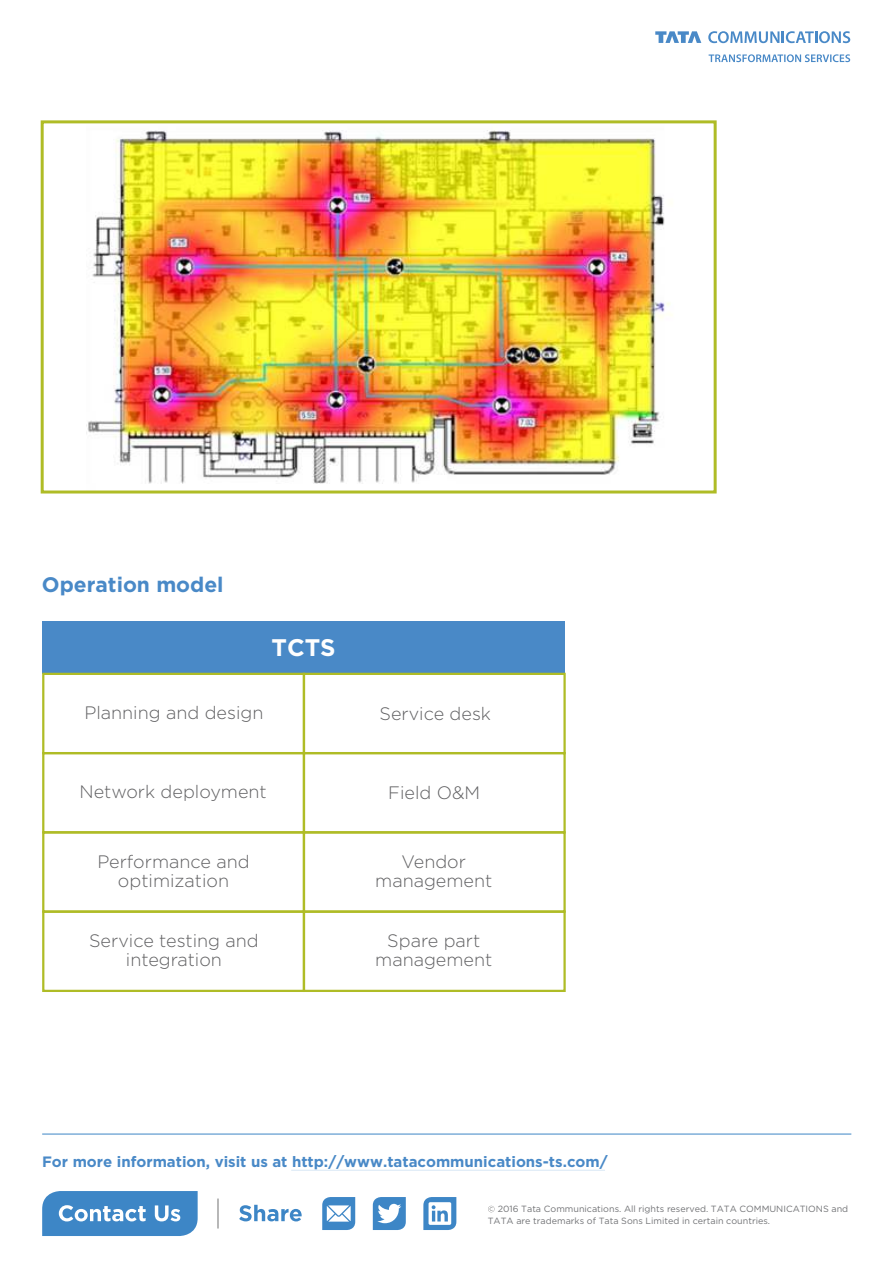
<style>
.page{position:relative;width:893px;height:1263px;background:#fff}
.page>*{position:absolute;margin:0;border:0;box-sizing:border-box;transform-origin:0 0}
.t1{font:700 24px "Gotham";color:#fefefe}
.t2{font:700 21px "Gotham";color:#4989c7}
.t3{font:300 18px/19.2px "Gotham";color:#606062;text-align:center}
.t4{font:700 15px "Gotham";color:#4989c7}
.t5{font:9px/12.3px "Gotham";color:#727376}
</style>
<div class="page">
<img style="left:86px;top:130px;width:586px;height:354px">
<div style="left:41px;top:120px;width:676px;height:373px;border:3px solid #afbc26"></div>
<hr style="left:42px;top:1134px;width:809px;height:1px;background:#3d86c6">
<svg style="left:42px;top:1191px;width:156px;height:45px;background:#5796cd"></svg>
<svg style="left:423px;top:1197px;width:33px;height:33px"></svg>
<svg style="left:373px;top:1197px;width:33px;height:33px"></svg>
<svg style="left:322px;top:1197px;width:33px;height:33px"></svg>
<svg style="left:239px;top:1205px;width:63px;height:16px"></svg>
<hr style="left:218px;top:1198px;width:1px;height:30px;background:#717171">
<hr style="left:291px;top:1170px;width:314px;height:1px;background:#d8e7f4">
<svg style="left:488px;top:1206px;width:6px;height:6px"></svg>
<svg style="left:708px;top:31px;width:142px;height:12px"></svg>
<svg style="left:655px;top:31px;width:46px;height:12px"></svg>
<svg style="left:709px;top:54px;width:141px;height:8px"></svg>
<div style="left:42px;top:621px;width:523px;height:53px;background:#4989c7"></div>
<div style="left:42px;top:910px;width:263px;height:82px;border:2px solid #afbc26"></div>
<div style="left:42px;top:831px;width:263px;height:82px;border:2px solid #afbc26"></div>
<div style="left:42px;top:752px;width:263px;height:81px;border:2px solid #afbc26"></div>
<div style="left:42px;top:673px;width:263px;height:81px;border:2px solid #afbc26"></div>
<div style="left:303px;top:910px;width:263px;height:82px;border:2px solid #afbc26"></div>
<div style="left:303px;top:831px;width:263px;height:82px;border:2px solid #afbc26"></div>
<div style="left:303px;top:752px;width:263px;height:81px;border:2px solid #afbc26"></div>
<div style="left:303px;top:673px;width:263px;height:81px;border:2px solid #afbc26"></div>
<p class="t2" style="left:42px;top:576px;width:183px">Operation model</p>
<h1 class="t1" style="left:271px;top:638px;width:66px">TCTS</h1>
<p class="t3" style="left:84px;top:704px;width:181px">Planning and design</p>
<p class="t3" style="left:79px;top:783px;width:189px">Network deployment</p>
<p class="t3" style="left:97px;top:853px;width:154px">Performance and optimization</p>
<p class="t3" style="left:89px;top:932px;width:171px">Service testing and integration</p>
<p class="t3" style="left:379px;top:705px;width:113px">Service desk</p>
<p class="t3" style="left:388px;top:784px;width:94px">Field O&amp;M</p>
<p class="t3" style="left:375px;top:853px;width:119px">Vendor management</p>
<p class="t3" style="left:375px;top:932px;width:119px">Spare part management</p>
<p class="t4" style="left:42px;top:1156px;width:567px">For more information, visit us at http://www.tatacommunications-ts.com/</p>
<p class="t5" style="left:488px;top:1203px;width:362px;text-indent:10px">2016 Tata Communications. All rights reserved. TATA COMMUNICATIONS and<br>TATA are trademarks of Tata Sons Limited in certain countries.</p>
</div>
